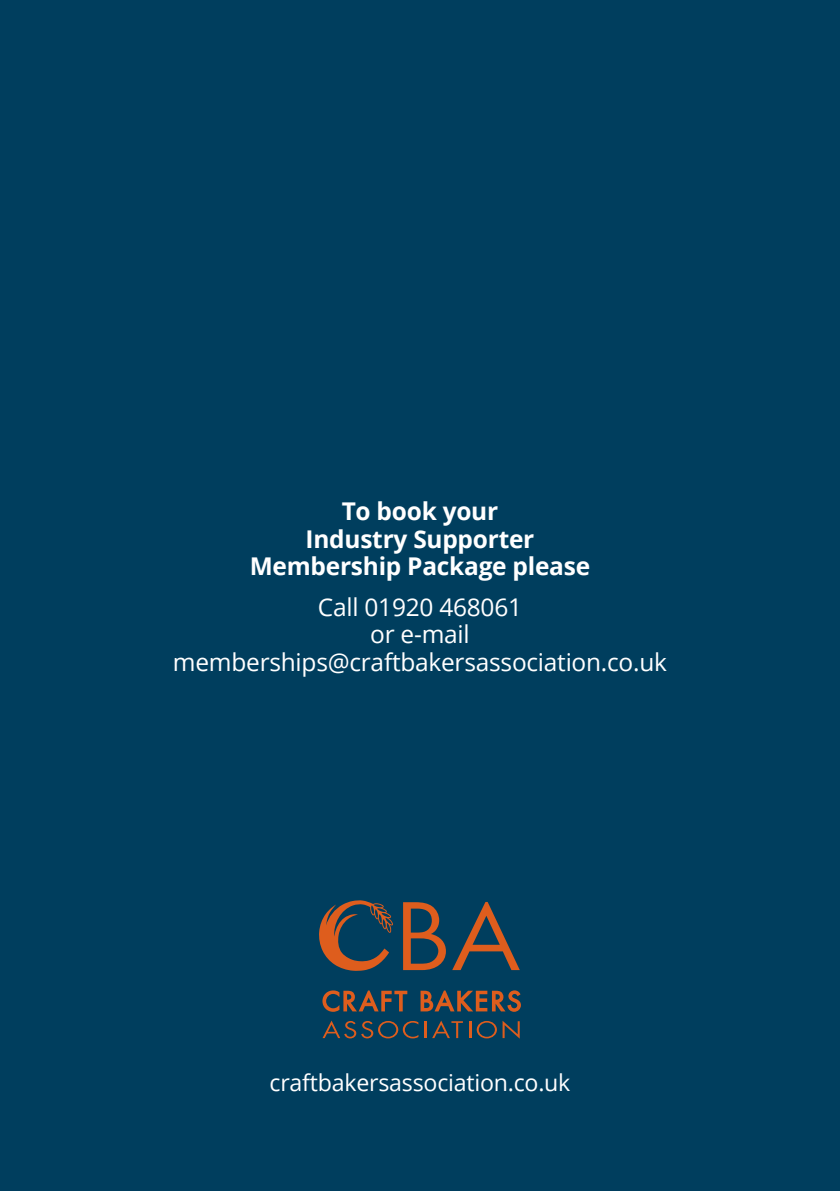
<style>
.page{position:relative;width:840px;height:1191px;background:#fff}
.page>*{position:absolute;margin:0;border:0;box-sizing:border-box;transform-origin:0 0}
.t1{font:24.4px/27.4px "Open Sans";letter-spacing:-.01em;color:#fff;text-align:center}
.t2{font:700 24.4px/27.4px "Open Sans";letter-spacing:-.01em;color:#fff;text-align:center}
.t3{font:23.2px "Open Sans";letter-spacing:-.01em;color:#fff}
</style>
<div class="page">
<div style="left:0;top:0;width:839px;height:1191px;background:#003e5e"></div>
<svg style="left:403px;top:902px;width:42px;height:68px"></svg>
<svg style="left:322px;top:1020px;width:96px;height:18px"></svg>
<svg style="left:424px;top:1021px;width:2px;height:17px"></svg>
<svg style="left:432px;top:1020px;width:30px;height:18px"></svg>
<svg style="left:469px;top:1021px;width:27px;height:17px"></svg>
<svg style="left:502px;top:1021px;width:17px;height:17px"></svg>
<svg style="left:452px;top:902px;width:67px;height:68px"></svg>
<svg style="left:322px;top:990px;width:85px;height:21px"></svg>
<svg style="left:420px;top:990px;width:100px;height:21px"></svg>
<svg style="left:319px;top:900px;width:74px;height:71px"></svg>
<p class="t2" style="left:250px;top:497px;width:342px">To book your<br>Industry Supporter<br>Membership Package please</p>
<p class="t1" style="left:173px;top:592px;width:495px">Call 01920 468061<br>or e-mail memberships@craftbakersassociation.co.uk</p>
<p class="t3" style="left:269px;top:1067px;width:302px">craftbakersassociation.co.uk</p>
</div>
